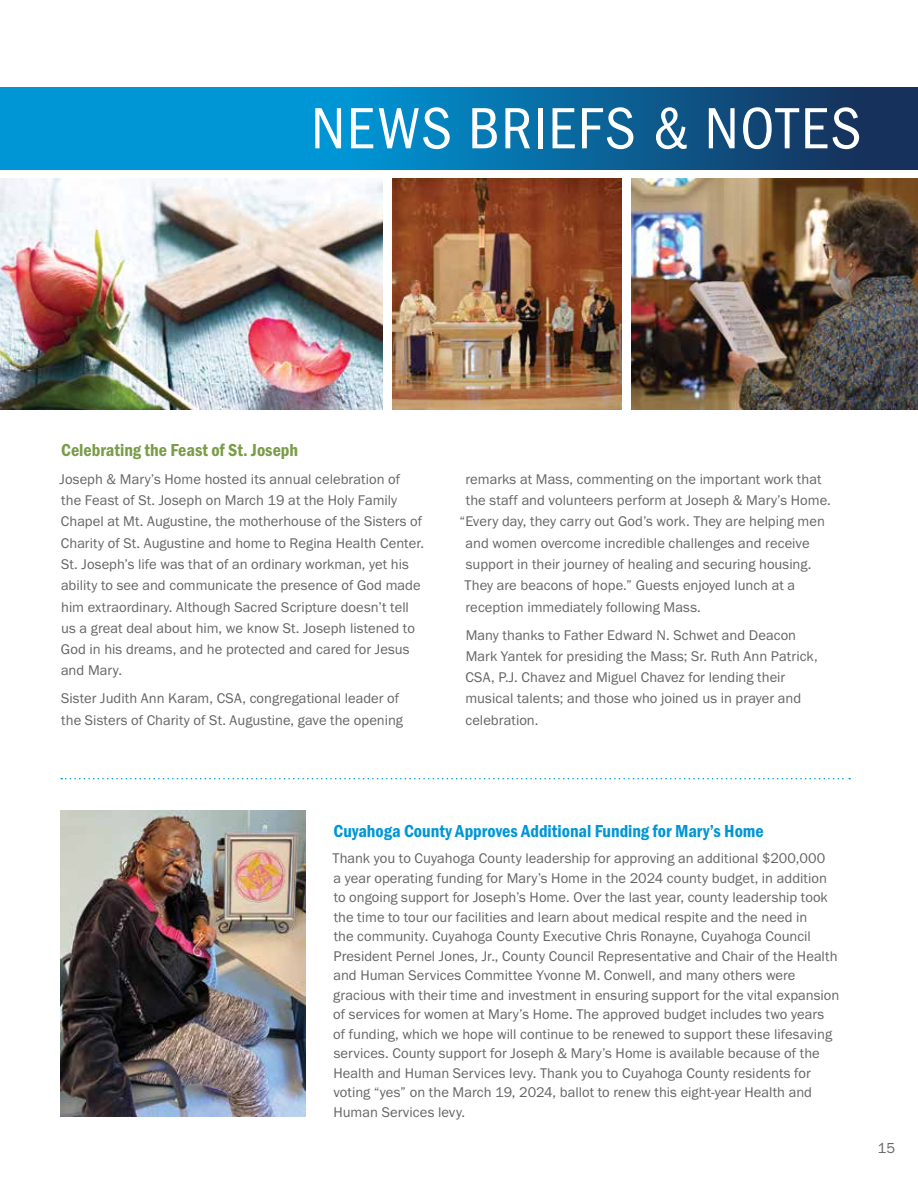
<style>
.page{position:relative;width:918px;height:1188px;background:#fff}
.page>*{position:absolute;margin:0;border:0;box-sizing:border-box;transform-origin:0 0}
.t1{font:60.15px "Franklin Gothic URW Cond";letter-spacing:.03em;color:#fff}
.t2{font:18px "Franklin Gothic URW Con Dem";color:#0096d6}
.t3{font:18px "Franklin Gothic URW Con Dem";color:#7a9c49}
.t4{font:15px "Franklin Gothic URW Boo";color:#636466}
.t5{font:14.55px/21.3px "Franklin Gothic URW Boo";color:#636466}
</style>
<div class="page">
<img style="left:0;top:178px;width:382px;height:231px">
<svg style="left:61px;top:778px;width:789px;height:1px"></svg>
<img style="left:631px;top:178px;width:287px;height:231px">
<div style="left:0;top:87px;width:918px;height:83px;background:#0096d6"></div>
<div style="left:326px;top:87px;width:592px;height:83px;background:linear-gradient(to right,#0098d8,#182951)"></div>
<img style="left:60px;top:811px;width:245px;height:306px">
<img style="left:392px;top:178px;width:229px;height:231px">
<h1 class="t1" style="left:311px;top:85px;width:552px">NEWS BRIEFS &amp; NOTES</h1>
<p class="t3" style="left:61px;top:438px;width:239px">Celebrating the Feast of St. Joseph</p>
<p class="t5" style="left:60px;top:468px;width:366px">Joseph &amp; Mary’s Home hosted its annual celebration of<br>the Feast of St. Joseph on March 19 at the Holy Family Chapel at Mt. Augustine, the motherhouse of the Sisters of Charity of St. Augustine and home to Regina Health Center.<br>St. Joseph’s life was that of an ordinary workman, yet his ability to see and communicate the presence of God made him extraordinary. Although Sacred Scripture doesn’t tell us a great deal about him, we know St. Joseph listened to God in his dreams, and he protected and cared for Jesus and Mary.</p>
<p class="t5" style="left:61px;top:688px;width:343px">Sister Judith Ann Karam, CSA, congregational leader of the Sisters of Charity of St. Augustine, gave the opening</p>
<p class="t5" style="left:466px;top:468px;width:358px">remarks at Mass, commenting on the important work that</p>
<p class="t5" style="left:466px;top:489px;width:367px">the staff and volunteers perform at Joseph &amp; Mary’s Home.</p>
<p class="t5" style="left:460px;top:511px;width:367px">“Every day, they carry out God’s work. They are helping men</p>
<p class="t5" style="left:466px;top:532px;width:346px">and women overcome incredible challenges and receive</p>
<p class="t5" style="left:466px;top:553px;width:347px">support in their journey of healing and securing housing.</p>
<p class="t5" style="left:465px;top:574px;width:332px">They are beacons of hope.” Guests enjoyed lunch at a</p>
<p class="t5" style="left:466px;top:596px;width:237px">reception immediately following Mass.</p>
<p class="t5" style="left:465px;top:624px;width:354px">Many thanks to Father Edward N. Schwet and Deacon Mark Yantek for presiding the Mass; Sr. Ruth Ann Patrick, CSA, P.J. Chavez and Miguel Chavez for lending their musical talents; and those who joined us in prayer and celebration.</p>
<p class="t2" style="left:333px;top:819px;width:432px">Cuyahoga County Approves Additional Funding for Mary’s Home</p>
<p class="t5" style="left:333px;top:848px;width:508px;line-height:19.5px">Thank you to Cuyahoga County leadership for approving an additional $200,000<br>a year operating funding for Mary’s Home in the 2024 county budget, in addition to ongoing support for Joseph’s Home. Over the last year, county leadership took the time to tour our facilities and learn about medical respite and the need in<br>the community. Cuyahoga County Executive Chris Ronayne, Cuyahoga Council President Pernel Jones, Jr., County Council Representative and Chair of the Health and Human Services Committee Yvonne M. Conwell, and many others were gracious with their time and investment in ensuring support for the vital expansion of services for women at Mary’s Home. The approved budget includes two years<br>of funding, which we hope will continue to be renewed to support these lifesaving services. County support for Joseph &amp; Mary’s Home is available because of the Health and Human Services levy. Thank you to Cuyahoga County residents for voting “yes” on the March 19, 2024, ballot to renew this eight-year Health and Human Services levy.</p>
<p class="t4" style="left:878px;top:1139px;width:19px">15</p>
</div>
